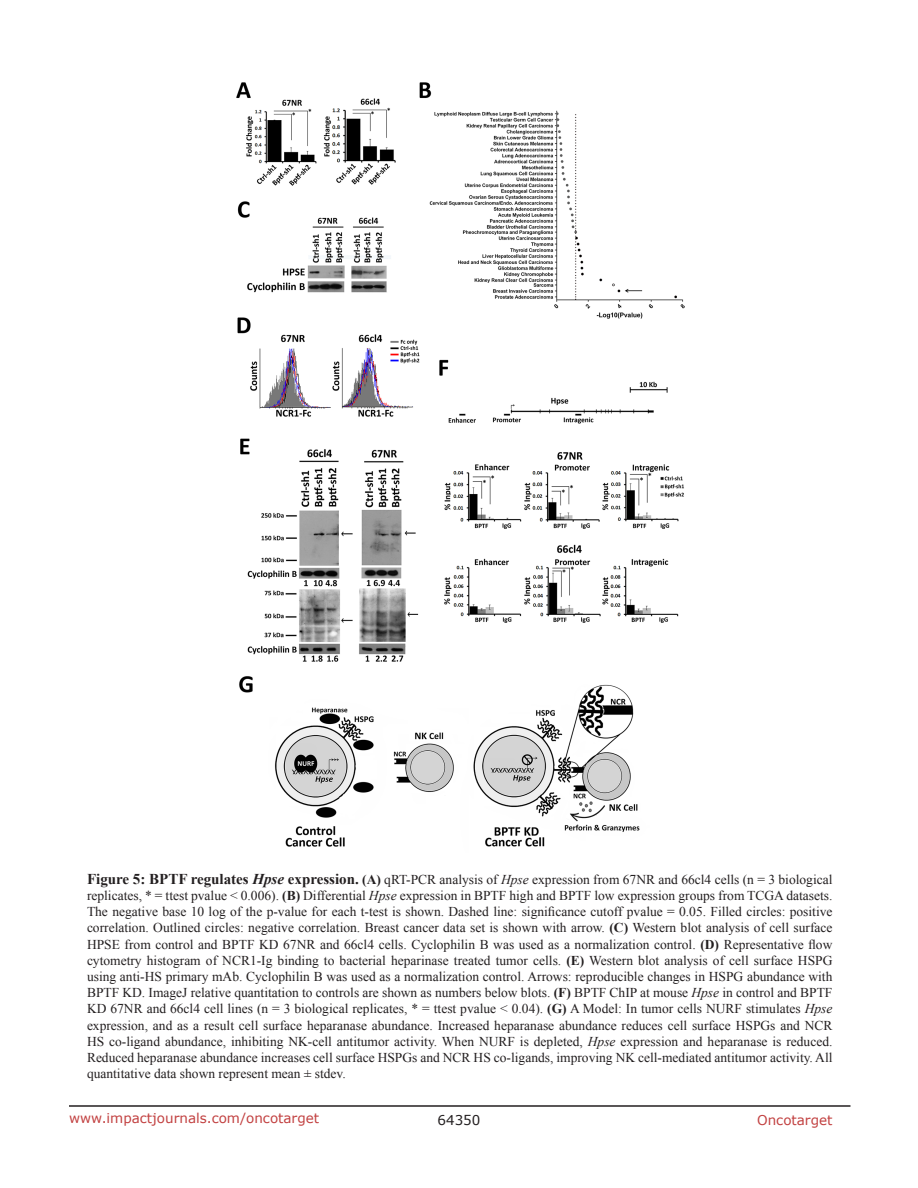
<style>
.page{position:relative;width:918px;height:1188px;background:#fff}
.page>*{position:absolute;margin:0;border:0;box-sizing:border-box;transform-origin:0 0}
.figuretext{font:13.5px/16.2px "Times New Roman";color:#231f20;text-align:justify}
.t1{font:13.5px "Verdana";color:#c24141}
.t2{font:13.5px "Verdana";color:#231f20}
.s1{font-weight:700;font-size:15px}
.s2{font-weight:700;font-style:italic;font-size:15px}
.s3{font-weight:700}
.s4{font-style:italic}
</style>
<div class="page">
<hr style="left:69px;top:1105px;width:781px;height:2px;background:#231f20">
<img style="left:236px;top:82px;width:449px;height:765px">
<p class="figuretext" style="left:87px;top:871px;width:747px"><span class="s1">Figure 5: BPTF regulates</span> <span class="s2">Hpse</span> <span class="s1">expression.</span> <span class="s3">(A)</span> qRT-PCR analysis of <span class="s4">Hpse</span> expression from 67NR and 66cl4 cells (n = 3 biological replicates, * = ttest pvalue &lt; 0.006). <span class="s3">(B)</span> Differential <span class="s4">Hpse</span> expression in BPTF high and BPTF low expression groups from TCGA datasets.<br>The negative base 10 log of the p-value for each t-test is shown. Dashed line: significance cutoff pvalue = 0.05. Filled circles: positive correlation. Outlined circles: negative correlation. Breast cancer data set is shown with arrow. <span class="s3">(C)</span> Western blot analysis of cell surface HPSE from control and BPTF KD 67NR and 66cl4 cells. Cyclophilin B was used as a normalization control. <span class="s3">(D)</span> Representative flow cytometry histogram of NCR1-Ig binding to bacterial heparinase treated tumor cells. <span class="s3">(E)</span> Western blot analysis of cell surface HSPG using anti-HS primary mAb. Cyclophilin B was used as a normalization control. Arrows: reproducible changes in HSPG abundance with BPTF KD. ImageJ relative quantitation to controls are shown as numbers below blots. <span class="s3">(F)</span> BPTF ChIP at mouse <span class="s4">Hpse</span> in control and BPTF KD 67NR and 66cl4 cell lines (n = 3 biological replicates, * = ttest pvalue &lt; 0.04). <span class="s3">(G)</span> A Model: In tumor cells NURF stimulates <span class="s4">Hpse </span>expression, and as a result cell surface heparanase abundance. Increased heparanase abundance reduces cell surface HSPGs and NCR HS co-ligand abundance, inhibiting NK-cell antitumor activity. When NURF is depleted, <span class="s4">Hpse</span> expression and heparanase is reduced.<br>Reduced heparanase abundance increases cell surface HSPGs and NCR HS co-ligands, improving NK cell-mediated antitumor activity. All quantitative data shown represent mean ± stdev.</p>
<p class="t1" style="left:69px;top:1109px;width:252px">www.impactjournals.com/oncotarget</p>
<p class="t2" style="left:438px;top:1111px;width:44px">64350</p>
<p class="t1" style="left:757px;top:1111px;width:77px">Oncotarget</p>
</div>
